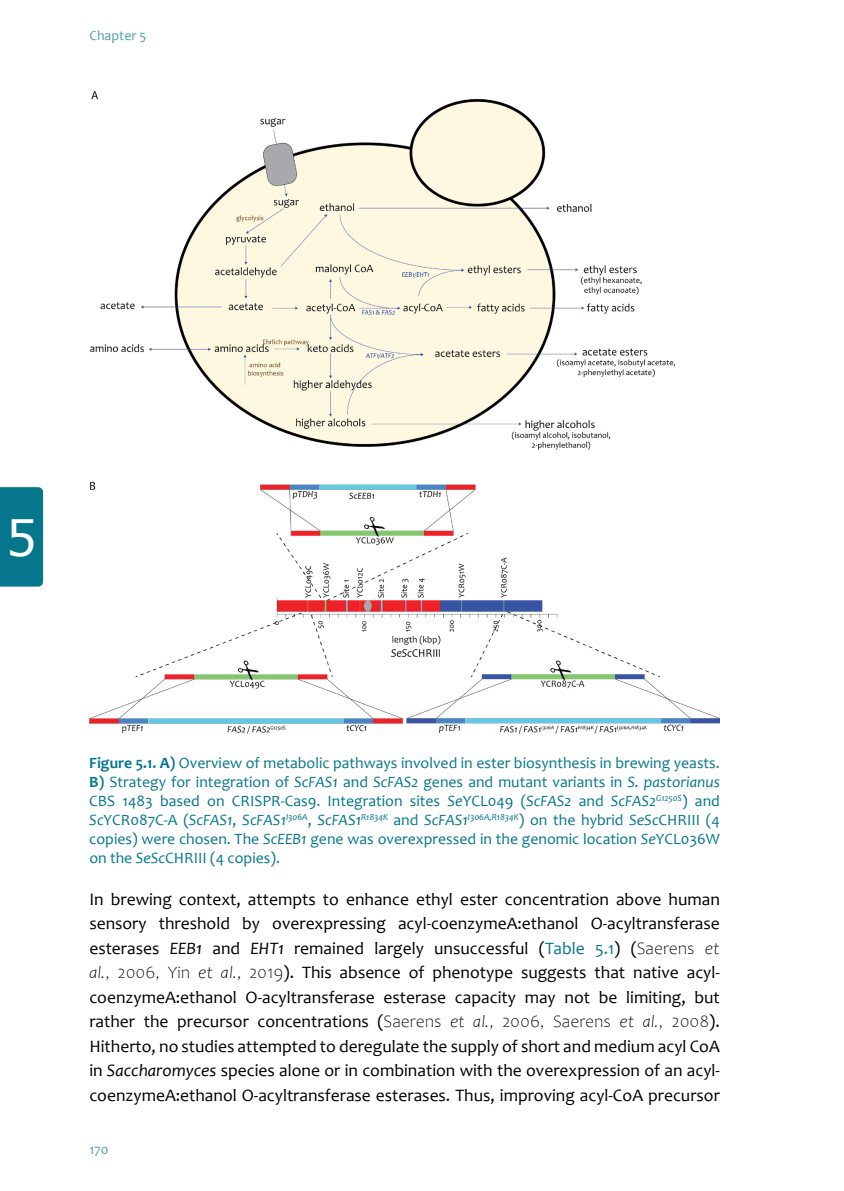
<style>
.page{position:relative;width:844px;height:1191px;background:#fff}
.page>*{position:absolute;margin:0;border:0;box-sizing:border-box;transform-origin:0 0}
.t1{font:49px "Verdana";color:#fff}
.t2{font:17.5px/24.5px "Candara";color:#000;text-align:justify}
.t3{font:15.75px/18.9px "Candara";color:#06768d;text-align:justify}
.t4{font:14px "Candara";color:#519faf}
.s1{font-weight:700}
.s2{font-style:italic}
.s3{color:#06768d}
.s4{font-weight:300}
.s5{font-weight:300;font-style:italic}
</style>
<div class="page">
<div style="left:0;top:487px;width:43px;height:99px;background:#06768d"></div>
<img style="left:89px;top:91px;width:630px;height:643px">
<p class="t4" style="left:89px;top:27px;width:59px">Chapter 5</p>
<h1 class="t1" style="left:6px;top:504px;width:33px">5</h1>
<p class="t3" style="left:89px;top:753px;width:632px"><span class="s1">Figure 5.1. A)</span> Overview of metabolic pathways involved in ester biosynthesis in brewing yeasts.<br><span class="s1">B)</span> Strategy for integration of <span class="s2">ScFAS1</span> and <span class="s2">ScFAS2</span> genes and mutant variants in <span class="s2">S. pastorianus </span>CBS 1483 based on CRISPR-Cas9. Integration sites <span class="s2">Se</span>YCL049 (<span class="s2">ScFAS2</span> and <span class="s2">ScFAS2</span><sup>G1250S</sup>) and <span class="s2">Sc</span>YCR087C-A (<span class="s2">ScFAS1</span>, <span class="s2">ScFAS1</span><sup>I306A</sup>, <span class="s2">ScFAS1</span><sup>R1834K</sup> and <span class="s2">ScFAS1</span><sup>I306A,R1834K</sup>) on the hybrid <span class="s2">SeSc</span>CHRIII (4 copies) were chosen. The <span class="s2">ScEEB1</span> gene was overexpressed in the genomic location <span class="s2">Se</span>YCL036W on the <span class="s2">SeSc</span>CHRIII (4 copies).</p>
<p class="t2" style="left:89px;top:886px;width:632px">In brewing context, attempts to enhance ethyl ester concentration above human sensory threshold by overexpressing acyl-coenzymeA:ethanol O-acyltransferase esterases <span class="s2">EEB1</span> and <span class="s2">EHT1</span> remained largely unsuccessful (<span class="s3">Table 5.1</span>) (<span class="s4">Saerens</span> <span class="s5">et al.</span><span class="s4">, 2006, Yin</span> <span class="s5">et al.</span><span class="s4">, 2019</span>). This absence of phenotype suggests that native acyl&shy;coenzymeA:ethanol O-acyltransferase esterase capacity may not be limiting, but rather the precursor concentrations (<span class="s4">Saerens</span> <span class="s5">et al.</span><span class="s4">, 2006, Saerens</span> <span class="s5">et al.</span><span class="s4">, 2008</span>).<br>Hitherto, no studies attempted to deregulate the supply of short and medium acyl CoA in <span class="s2">Saccharomyces</span> species alone or in combination with the overexpression of an acyl&shy;coenzymeA:ethanol O-acyltransferase esterases. Thus, improving acyl-CoA precursor</p>
<p class="t4" style="left:89px;top:1141px;width:21px">170</p>
</div>
